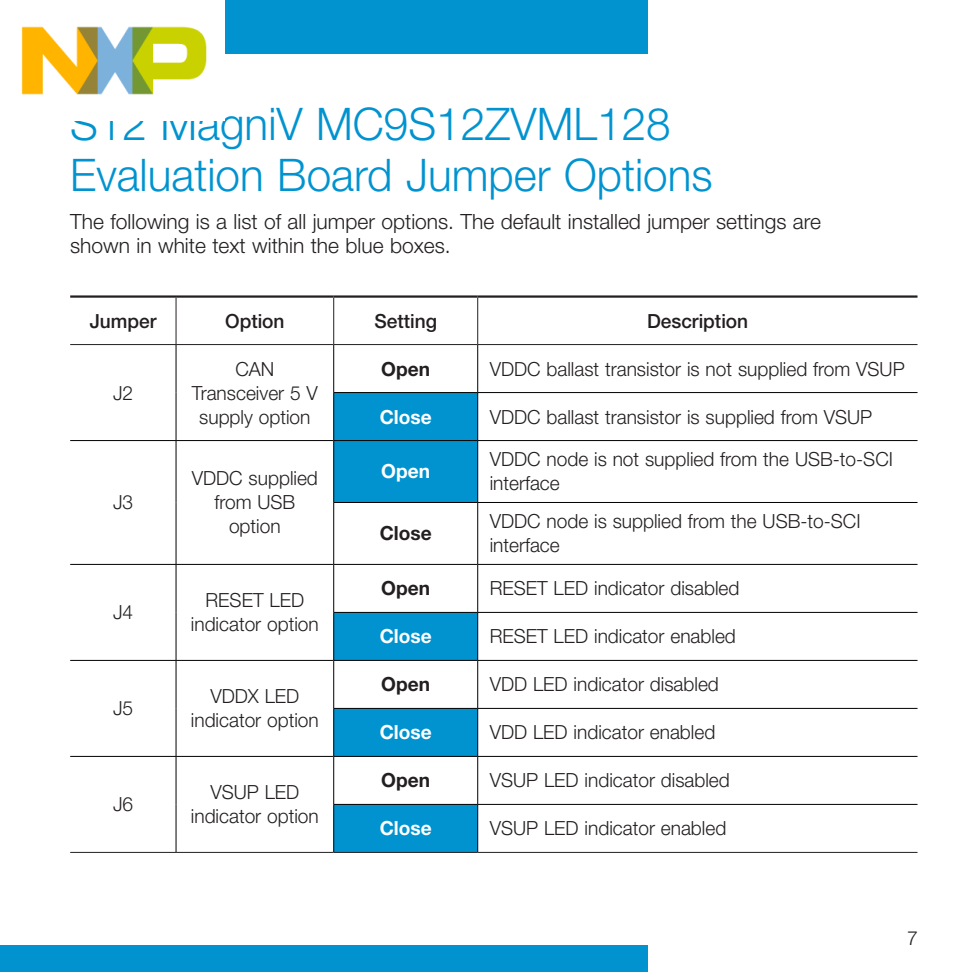
<style>
.page{position:relative;width:972px;height:972px;background:#fff}
.page>*{position:absolute;margin:0;border:0;box-sizing:border-box;transform-origin:0 0}
.t1{font:300 45px/51px "Helvetica Neue LT Pro";color:#0093d0}
.t2{font:300 21px/24px "Helvetica Neue LT Pro";color:#231f20}
.t3{font:300 19.5px/24px "Helvetica Neue LT Pro";color:#231f20;text-align:center}
.t4{font:500 19.5px "Helvetica Neue LT Pro";color:#231f20}
.t5{font:700 19.5px "Helvetica Neue LT Pro";color:#fff}
.t6{font:700 19.5px "Helvetica Neue LT Pro";color:#231f20}
</style>
<div class="page">
<div style="left:0;top:0;width:648px;height:54px;background:#0093d0"></div>
<div style="left:0;top:945px;width:648px;height:27px;background:#0093d0"></div>
<svg style="left:334px;top:393px;width:143px;height:459px;fill:#0093d0"></svg>
<hr style="left:176px;top:345px;width:1px;height:48px;background:#000">
<hr style="left:176px;top:393px;width:1px;height:47px;background:#000">
<hr style="left:333px;top:345px;width:1px;height:47px;background:#000">
<hr style="left:477px;top:345px;width:1px;height:47px;background:#000">
<hr style="left:333px;top:392px;width:145px;height:1px;background:#000">
<hr style="left:333px;top:393px;width:1px;height:47px;background:#000">
<hr style="left:478px;top:392px;width:440px;height:1px;background:#000">
<hr style="left:477px;top:393px;width:1px;height:47px;background:#000">
<hr style="left:70px;top:440px;width:106px;height:1px;background:#000">
<hr style="left:176px;top:440px;width:158px;height:1px;background:#000">
<hr style="left:176px;top:441px;width:1px;height:61px;background:#000">
<hr style="left:176px;top:502px;width:1px;height:62px;background:#000">
<hr style="left:334px;top:440px;width:144px;height:1px;background:#000">
<hr style="left:333px;top:441px;width:1px;height:61px;background:#000">
<hr style="left:478px;top:440px;width:440px;height:1px;background:#000">
<hr style="left:477px;top:441px;width:1px;height:61px;background:#000">
<hr style="left:333px;top:502px;width:145px;height:1px;background:#000">
<hr style="left:333px;top:503px;width:1px;height:61px;background:#000">
<hr style="left:478px;top:502px;width:440px;height:1px;background:#000">
<hr style="left:477px;top:503px;width:1px;height:61px;background:#000">
<hr style="left:70px;top:564px;width:106px;height:1px;background:#000">
<hr style="left:176px;top:564px;width:158px;height:1px;background:#000">
<hr style="left:176px;top:565px;width:1px;height:47px;background:#000">
<hr style="left:176px;top:612px;width:1px;height:48px;background:#000">
<hr style="left:334px;top:564px;width:144px;height:1px;background:#000">
<hr style="left:333px;top:565px;width:1px;height:47px;background:#000">
<hr style="left:478px;top:564px;width:440px;height:1px;background:#000">
<hr style="left:477px;top:565px;width:1px;height:47px;background:#000">
<hr style="left:333px;top:612px;width:145px;height:1px;background:#000">
<hr style="left:333px;top:613px;width:1px;height:47px;background:#000">
<hr style="left:478px;top:612px;width:440px;height:1px;background:#000">
<hr style="left:477px;top:613px;width:1px;height:47px;background:#000">
<hr style="left:70px;top:660px;width:106px;height:1px;background:#000">
<hr style="left:176px;top:660px;width:158px;height:1px;background:#000">
<hr style="left:176px;top:661px;width:1px;height:47px;background:#000">
<hr style="left:176px;top:708px;width:1px;height:48px;background:#000">
<hr style="left:334px;top:660px;width:144px;height:1px;background:#000">
<hr style="left:333px;top:661px;width:1px;height:47px;background:#000">
<hr style="left:478px;top:660px;width:440px;height:1px;background:#000">
<hr style="left:477px;top:661px;width:1px;height:47px;background:#000">
<hr style="left:333px;top:708px;width:145px;height:1px;background:#000">
<hr style="left:333px;top:709px;width:1px;height:47px;background:#000">
<hr style="left:478px;top:708px;width:440px;height:1px;background:#000">
<hr style="left:477px;top:709px;width:1px;height:47px;background:#000">
<hr style="left:70px;top:756px;width:106px;height:1px;background:#000">
<hr style="left:176px;top:756px;width:158px;height:1px;background:#000">
<hr style="left:176px;top:757px;width:1px;height:47px;background:#000">
<hr style="left:176px;top:804px;width:1px;height:48px;background:#000">
<hr style="left:334px;top:756px;width:144px;height:1px;background:#000">
<hr style="left:333px;top:757px;width:1px;height:47px;background:#000">
<hr style="left:478px;top:756px;width:440px;height:1px;background:#000">
<hr style="left:477px;top:757px;width:1px;height:47px;background:#000">
<hr style="left:333px;top:804px;width:145px;height:1px;background:#000">
<hr style="left:333px;top:805px;width:1px;height:47px;background:#000">
<hr style="left:478px;top:804px;width:440px;height:1px;background:#000">
<hr style="left:477px;top:805px;width:1px;height:47px;background:#000">
<hr style="left:176px;top:298px;width:1px;height:46px;background:#231f20">
<hr style="left:333px;top:298px;width:1px;height:46px;background:#231f20">
<hr style="left:477px;top:298px;width:1px;height:46px;background:#231f20">
<hr style="left:70px;top:344px;width:106px;height:1px;background:#231f20">
<hr style="left:176px;top:344px;width:158px;height:1px;background:#231f20">
<hr style="left:334px;top:344px;width:144px;height:1px;background:#231f20">
<hr style="left:478px;top:344px;width:440px;height:1px;background:#231f20">
<hr style="left:70px;top:852px;width:106px;height:1px;background:#231f20">
<hr style="left:176px;top:852px;width:158px;height:1px;background:#231f20">
<hr style="left:334px;top:852px;width:144px;height:1px;background:#231f20">
<hr style="left:478px;top:852px;width:440px;height:1px;background:#231f20">
<hr style="left:70px;top:295px;width:106px;height:3px;background:#231f20">
<hr style="left:176px;top:295px;width:158px;height:3px;background:#231f20">
<hr style="left:334px;top:295px;width:144px;height:3px;background:#231f20">
<hr style="left:478px;top:295px;width:440px;height:3px;background:#231f20">
<img style="left:0;top:0;width:225px;height:95px">
<h1 class="t1" style="left:70px;top:98px;width:644px">S12 MagniV MC9S12ZVML128<br>Evaluation Board Jumper Options</h1>
<p class="t2" style="left:70px;top:209px;width:752px">The following is a list of all jumper options. The default installed jumper settings are shown in white text within the blue boxes.</p>
<p class="t4" style="left:90px;top:309px;width:68px">Jumper</p>
<p class="t4" style="left:225px;top:309px;width:61px">Option</p>
<p class="t4" style="left:374px;top:309px;width:64px">Setting</p>
<p class="t4" style="left:647px;top:309px;width:103px">Description</p>
<p class="t3" style="left:113px;top:380px;width:22px">J2</p>
<p class="t3" style="left:113px;top:490px;width:22px">J3</p>
<p class="t3" style="left:113px;top:600px;width:22px">J4</p>
<p class="t3" style="left:192px;top:356px;width:128px">CAN<br>Transceiver 5 V supply option</p>
<p class="t6" style="left:381px;top:356px;width:50px">Open</p>
<p class="t3" style="left:490px;top:356px;width:416px">VDDC ballast transistor is not supplied from VSUP</p>
<p class="t5" style="left:380px;top:404px;width:53px">Close</p>
<p class="t3" style="left:490px;top:404px;width:384px">VDDC ballast transistor is supplied from VSUP</p>
<p class="t3" style="left:192px;top:466px;width:128px">VDDC supplied from USB option</p>
<p class="t5" style="left:381px;top:459px;width:50px">Open</p>
<p class="t3" style="left:490px;top:447px;width:405px;text-align:left">VDDC node is not supplied from the USB-to-SCI interface</p>
<p class="t6" style="left:380px;top:521px;width:53px">Close</p>
<p class="t3" style="left:490px;top:509px;width:372px;text-align:left">VDDC node is supplied from the USB-to-SCI interface</p>
<p class="t3" style="left:191px;top:588px;width:129px">RESET LED indicator option</p>
<p class="t6" style="left:381px;top:576px;width:50px">Open</p>
<p class="t3" style="left:490px;top:576px;width:251px">RESET LED indicator disabled</p>
<p class="t5" style="left:380px;top:624px;width:53px">Close</p>
<p class="t3" style="left:490px;top:624px;width:248px">RESET LED indicator enabled</p>
<p class="t3" style="left:113px;top:696px;width:22px">J5</p>
<p class="t3" style="left:191px;top:684px;width:129px">VDDX LED indicator option</p>
<p class="t3" style="left:113px;top:792px;width:22px">J6</p>
<p class="t3" style="left:191px;top:780px;width:129px">VSUP LED indicator option</p>
<p class="t6" style="left:381px;top:672px;width:50px">Open</p>
<p class="t3" style="left:490px;top:672px;width:231px">VDD LED indicator disabled</p>
<p class="t5" style="left:380px;top:720px;width:53px">Close</p>
<p class="t3" style="left:490px;top:720px;width:227px">VDD LED indicator enabled</p>
<p class="t6" style="left:381px;top:768px;width:50px">Open</p>
<p class="t3" style="left:490px;top:768px;width:242px">VSUP LED indicator disabled</p>
<p class="t5" style="left:380px;top:816px;width:53px">Close</p>
<p class="t3" style="left:490px;top:816px;width:238px">VSUP LED indicator enabled</p>
<p class="t3" style="left:907px;top:926px;width:12px">7</p>
</div>
